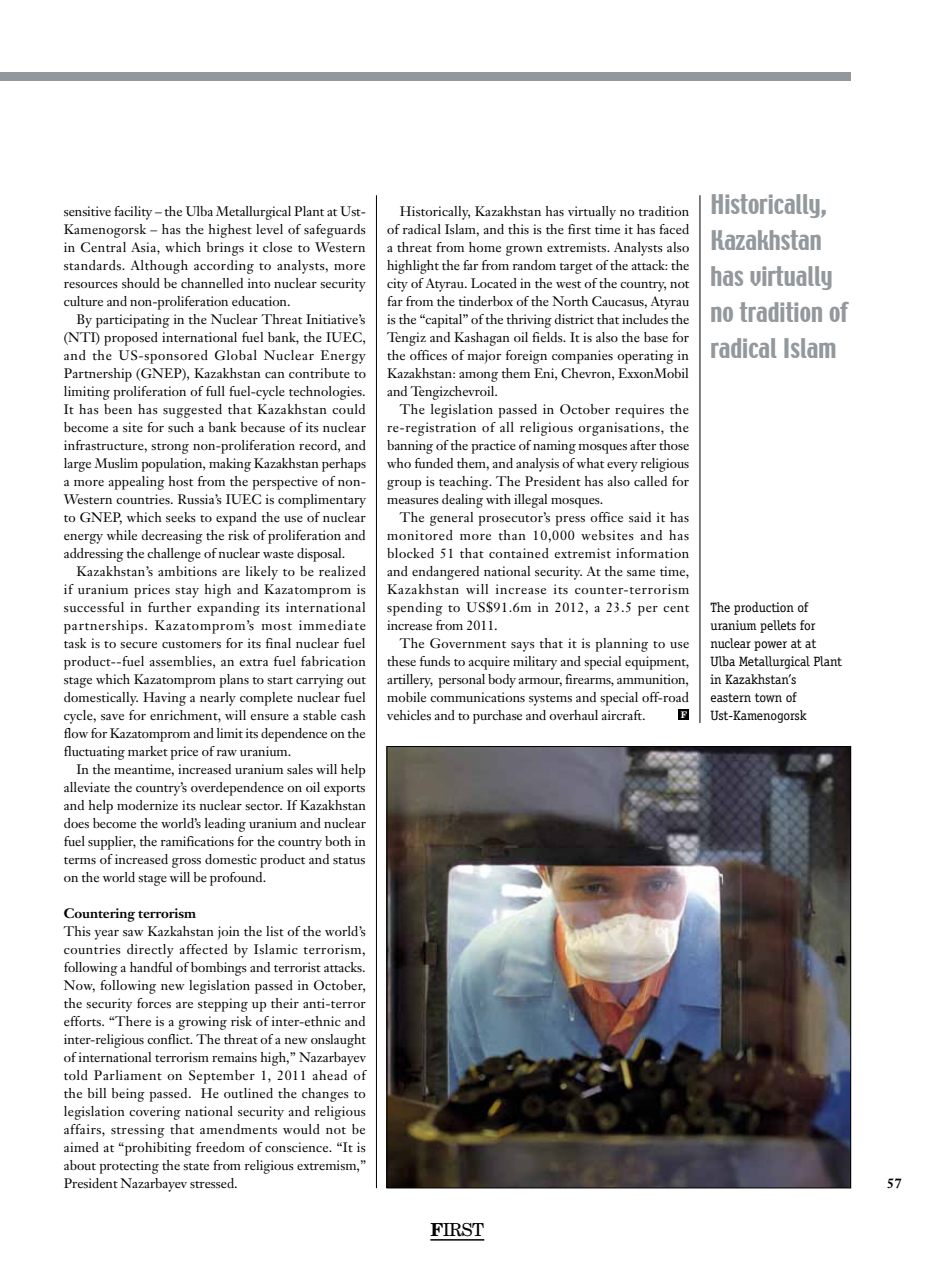
<style>
.page{position:relative;width:936px;height:1263px;background:#fff}
.page>*{position:absolute;margin:0;border:0;box-sizing:border-box;transform-origin:0 0}
.t1{font:24px/36px "Techno";color:#92989c}
.t2{font:18px "New Century Schlbk";color:#000}
.t3{font:13.5px/18px "Janson Text";letter-spacing:-.005em;color:#000;text-align:justify}
.t4{font:13.5px/18px "Officina Serif";letter-spacing:-.005em;color:#000}
.t5{font:700 13.5px "Janson Text";letter-spacing:-.005em;color:#000}
.t6{font:700 9px "New Century Schlbk";color:#fff}
.s1{font-weight:700}
</style>
<div class="page">
<div style="left:0;top:72px;width:850px;height:9px;background:#92989c"></div>
<hr style="left:376px;top:195px;width:1px;height:993px;background:#000">
<hr style="left:699px;top:195px;width:1px;height:528px;background:#000">
<div style="left:678px;top:709px;width:11px;height:11px;background:#000"></div>
<hr style="left:430px;top:1239px;width:54px;height:1px;background:#000">
<img style="left:389px;top:748px;width:459px;height:438px">
<p class="t3" style="left:64px;top:202px;width:303px">sensitive facility – the Ulba Metallurgical Plant at Ust-Kamenogorsk – has the highest level of safeguards in Central Asia, which brings it close to Western standards. Although according to analysts, more resources should be channelled into nuclear security culture and non-proliferation education.</p>
<p class="t3" style="left:64px;top:310px;width:304px;text-indent:13px">By participating in the Nuclear Threat Initiative’s (NTI) proposed international fuel bank, the IUEC, and the US-sponsored Global Nuclear Energy Partnership (GNEP), Kazakhstan can contribute to limiting proliferation of full fuel-cycle technologies.<br>It has been has suggested that Kazakhstan could become a site for such a bank because of its nuclear infrastructure, strong non-proliferation record, and large Muslim population, making Kazakhstan perhaps a more appealing host from the perspective of non-Western countries. Russia’s IUEC is complimentary to GNEP, which seeks to expand the use of nuclear energy while decreasing the risk of proliferation and addressing the challenge of nuclear waste disposal.</p>
<p class="t3" style="left:64px;top:562px;width:304px;text-indent:13px">Kazakhstan’s ambitions are likely to be realized if uranium prices stay high and Kazatomprom is successful in further expanding its international partnerships. Kazatomprom’s most immediate task is to secure customers for its final nuclear fuel product--fuel assemblies, an extra fuel fabrication stage which Kazatomprom plans to start carrying out domestically. Having a nearly complete nuclear fuel cycle, save for enrichment, will ensure a stable cash flow for Kazatomprom and limit its dependence on the fluctuating market price of raw uranium.</p>
<p class="t3" style="left:64px;top:760px;width:303px;text-indent:13px">In the meantime, increased uranium sales will help alleviate the country’s overdependence on oil exports and help modernize its nuclear sector. If Kazakhstan does become the world’s leading uranium and nuclear fuel supplier, the ramifications for the country both in terms of increased gross domestic product and status on the world stage will be profound.</p>
<p class="t5" style="left:64px;top:904px;width:134px">Countering terrorism</p>
<p class="t3" style="left:64px;top:922px;width:304px">This year saw Kazkahstan join the list of the world’s countries directly affected by Islamic terrorism, following a handful of bombings and terrorist attacks.<br>Now, following new legislation passed in October, the security forces are stepping up their anti-terror efforts. “There is a growing risk of inter-ethnic and inter-religious conflict. The threat of a new onslaught of international terrorism remains high,” Nazarbayev told Parliament on September 1, 2011 ahead of the bill being passed. He outlined the changes to legislation covering national security and religious affairs, stressing that amendments would not be aimed at “prohibiting freedom of conscience. “It is about protecting the state from religious extremism,” President Nazarbayev stressed.</p>
<p class="t3" style="left:387px;top:202px;width:304px;text-indent:13px">Historically, Kazakhstan has virtually no tradition of radical Islam, and this is the first time it has faced a threat from home grown extremists. Analysts also highlight the far from random target of the attack: the city of Atyrau. Located in the west of the country, not far from the tinderbox of the North Caucasus, Atyrau is the “capital” of the thriving district that includes the Tengiz and Kashagan oil fields. It is also the base for the offices of major foreign companies operating in Kazakhstan: among them Eni, Chevron, ExxonMobil and Tengizchevroil.</p>
<p class="t3" style="left:387px;top:400px;width:303px;text-indent:13px">The legislation passed in October requires the re-registration of all religious organisations, the banning of the practice of naming mosques after those who funded them, and analysis of what every religious group is teaching. The President has also called for measures dealing with illegal mosques.</p>
<p class="t3" style="left:387px;top:508px;width:304px;text-indent:13px">The general prosecutor’s press office said it has monitored more than 10,000 websites and has blocked 51 that contained extremist information and endangered national security. At the same time, Kazakhstan will increase its counter-terrorism spending to US$91.6m in 2012, a 23.5 per cent increase from 2011.</p>
<p class="t3" style="left:387px;top:634px;width:304px;text-indent:13px">The Government says that it is planning to use these funds to acquire military and special equipment, artillery, personal body armour, firearms, ammunition, mobile communications systems and special off-road vehicles and to purchase and overhaul aircraft.</p>
<p class="t6" style="left:680px;top:709px;width:8px">F</p>
<h2 class="t2" style="left:430px;top:1218px;width:55px"><span class="s1">F</span>IRST</h2>
<h1 class="t1" style="left:710px;top:188px;width:139px">Historically,<br>Kazakhstan has virtually no tradition of radical Islam</h1>
<p class="t4" style="left:710px;top:598px;width:133px">The production of uranium pellets for nuclear power at at<br>Ulba Metallurgical Plant in Kazakhstan’s<br>eastern town of<br>Ust-Kamenogorsk</p>
<p class="t5" style="left:886px;top:1174px;width:17px">57</p>
</div>
